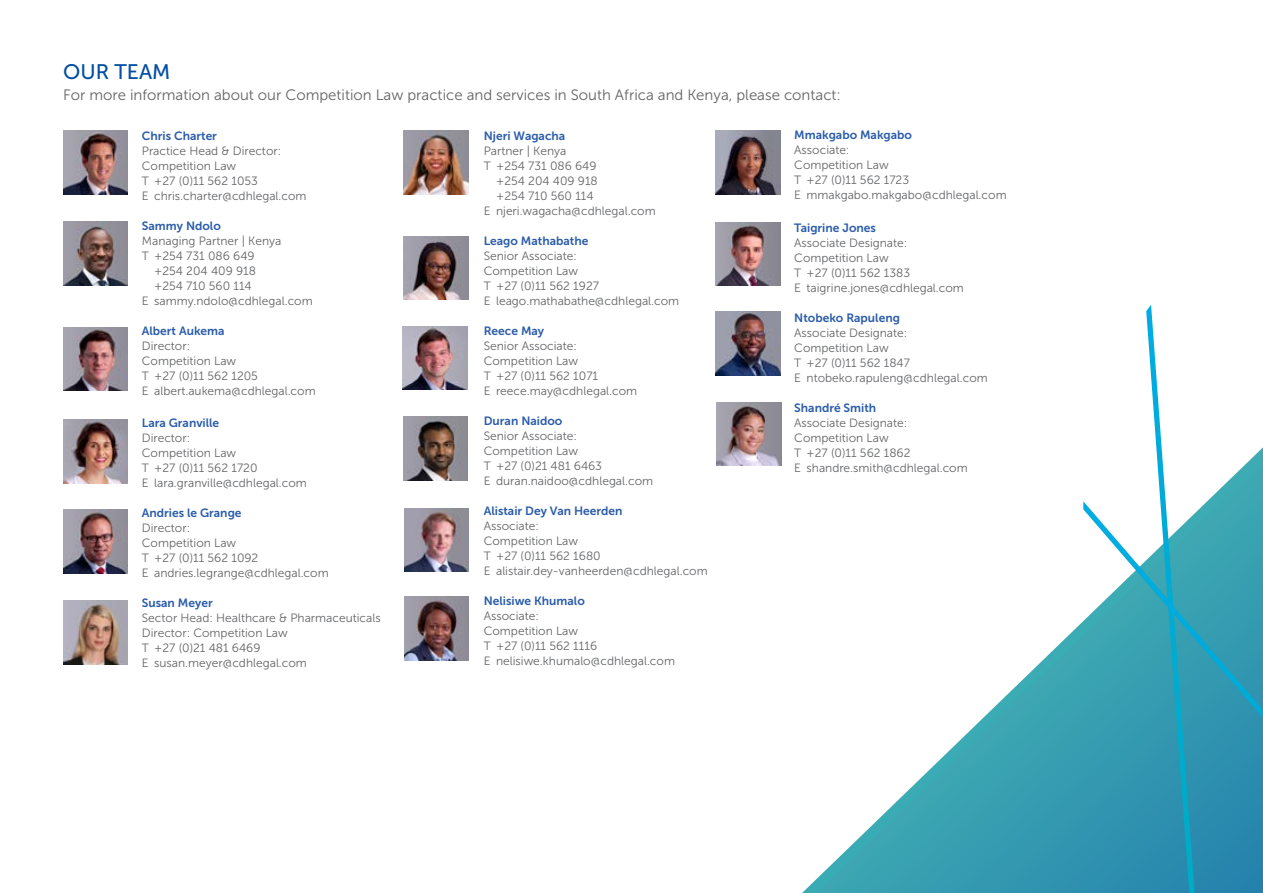
<style>
.page{position:relative;width:1263px;height:893px;background:#fff}
.page>*{position:absolute;margin:0;border:0;box-sizing:border-box;transform-origin:0 0}
.t1{font:21px "Museo Sans 500";color:#034ea2}
.t2{font:15px "Museo Sans 300";color:#636466}
.t3{font:12px/15px "Museo Sans 300";color:#636466}
.t4{font:12px "Museo Sans 700";color:#2a5caa}
</style>
<div class="page">
<img style="left:403px;top:326px;width:64px;height:64px">
<img style="left:404px;top:597px;width:65px;height:63px">
<svg style="left:802px;top:621px;width:281px;height:272px"></svg>
<svg style="left:1083px;top:305px;width:180px;height:588px"></svg>
<img style="left:404px;top:131px;width:64px;height:63px">
<img style="left:64px;top:222px;width:64px;height:63px">
<img style="left:64px;top:509px;width:64px;height:64px">
<img style="left:64px;top:601px;width:64px;height:63px">
<img style="left:64px;top:419px;width:64px;height:64px">
<img style="left:64px;top:327px;width:64px;height:64px">
<img style="left:64px;top:131px;width:64px;height:63px">
<img style="left:404px;top:236px;width:64px;height:64px">
<img style="left:716px;top:131px;width:64px;height:63px">
<img style="left:403px;top:417px;width:65px;height:63px">
<img style="left:716px;top:312px;width:64px;height:63px">
<img style="left:404px;top:508px;width:65px;height:64px">
<img style="left:716px;top:222px;width:64px;height:64px">
<img style="left:717px;top:402px;width:64px;height:64px">
<h1 class="t1" style="left:63px;top:60px;width:109px">OUR TEAM</h1>
<p class="t2" style="left:63px;top:87px;width:779px">For more information about our Competition Law practice and services in South Africa and Kenya, please contact:</p>
<p class="t4" style="left:142px;top:129px;width:77px">Chris Charter</p>
<p class="t3" style="left:142px;top:144px;width:166px">Practice Head &amp; Director:<br>Competition Law<br>T +27 (0)11 562 1053<br>E chris.charter@cdhlegal.com</p>
<p class="t4" style="left:142px;top:219px;width:80px">Sammy Ndolo</p>
<p class="t3" style="left:142px;top:234px;width:141px">Managing Partner | Kenya</p>
<p class="t3" style="left:142px;top:249px;width:114px">T +254 731 086 649</p>
<p class="t3" style="left:154px;top:264px;width:103px">+254 204 409 918</p>
<p class="t3" style="left:154px;top:279px;width:99px">+254 710 560 114</p>
<p class="t3" style="left:142px;top:294px;width:172px">E sammy.ndolo@cdhlegal.com</p>
<p class="t4" style="left:142px;top:324px;width:84px">Albert Aukema</p>
<p class="t3" style="left:142px;top:339px;width:175px">Director:<br>Competition Law<br>T +27 (0)11 562 1205<br>E albert.aukema@cdhlegal.com</p>
<p class="t4" style="left:142px;top:417px;width:79px">Lara Granville</p>
<p class="t3" style="left:142px;top:431px;width:167px">Director:<br>Competition Law<br>T +27 (0)11 562 1720<br>E lara.granville@cdhlegal.com</p>
<p class="t4" style="left:142px;top:507px;width:101px">Andries le Grange</p>
<p class="t3" style="left:142px;top:521px;width:188px">Director:<br>Competition Law<br>T +27 (0)11 562 1092<br>E andries.legrange@cdhlegal.com</p>
<p class="t4" style="left:142px;top:597px;width:72px">Susan Meyer</p>
<p class="t3" style="left:142px;top:611px;width:240px">Sector Head: Healthcare &amp; Pharmaceuticals<br>Director: Competition Law<br>T +27 (0)21 481 6469<br>E susan.meyer@cdhlegal.com</p>
<p class="t4" style="left:794px;top:129px;width:119px">Mmakgabo Makgabo</p>
<p class="t3" style="left:794px;top:143px;width:214px">Associate:<br>Competition Law<br>T +27 (0)11 562 1723<br>E mmakgabo.makgabo@cdhlegal.com</p>
<p class="t4" style="left:794px;top:221px;width:83px">Taigrine Jones</p>
<p class="t3" style="left:794px;top:235px;width:171px">Associate Designate:<br>Competition Law<br>T +27 (0)11 562 1383<br>E taigrine.jones@cdhlegal.com</p>
<p class="t4" style="left:794px;top:311px;width:107px">Ntobeko Rapuleng</p>
<p class="t3" style="left:794px;top:325px;width:195px">Associate Designate:<br>Competition Law<br>T +27 (0)11 562 1847<br>E ntobeko.rapuleng@cdhlegal.com</p>
<p class="t4" style="left:794px;top:401px;width:84px">Shandré Smith</p>
<p class="t3" style="left:794px;top:415px;width:175px">Associate Designate:<br>Competition Law<br>T +27 (0)11 562 1862<br>E shandre.smith@cdhlegal.com</p>
<p class="t4" style="left:484px;top:129px;width:83px">Njeri Wagacha</p>
<p class="t3" style="left:484px;top:144px;width:84px">Partner | Kenya</p>
<p class="t3" style="left:484px;top:159px;width:114px">T +254 731 086 649</p>
<p class="t3" style="left:496px;top:174px;width:103px">+254 204 409 918</p>
<p class="t3" style="left:496px;top:189px;width:99px">+254 710 560 114</p>
<p class="t3" style="left:484px;top:204px;width:173px">E njeri.wagacha@cdhlegal.com</p>
<p class="t4" style="left:484px;top:234px;width:106px">Leago Mathabathe</p>
<p class="t3" style="left:484px;top:249px;width:197px">Senior Associate:<br>Competition Law<br>T +27 (0)11 562 1927<br>E leago.mathabathe@cdhlegal.com</p>
<p class="t4" style="left:484px;top:324px;width:62px">Reece May</p>
<p class="t3" style="left:484px;top:339px;width:155px">Senior Associate:<br>Competition Law<br>T +27 (0)11 562 1071<br>E reece.may@cdhlegal.com</p>
<p class="t4" style="left:484px;top:414px;width:80px">Duran Naidoo</p>
<p class="t3" style="left:484px;top:429px;width:171px">Senior Associate:<br>Competition Law<br>T +27 (0)21 481 6463<br>E duran.naidoo@cdhlegal.com</p>
<p class="t4" style="left:484px;top:504px;width:140px">Alistair Dey Van Heerden</p>
<p class="t3" style="left:484px;top:519px;width:225px">Associate:<br>Competition Law<br>T +27 (0)11 562 1680<br>E alistair.dey-vanheerden@cdhlegal.com</p>
<p class="t4" style="left:484px;top:594px;width:103px">Nelisiwe Khumalo</p>
<p class="t3" style="left:484px;top:609px;width:193px">Associate:<br>Competition Law<br>T +27 (0)11 562 1116<br>E nelisiwe.khumalo@cdhlegal.com</p>
</div>
